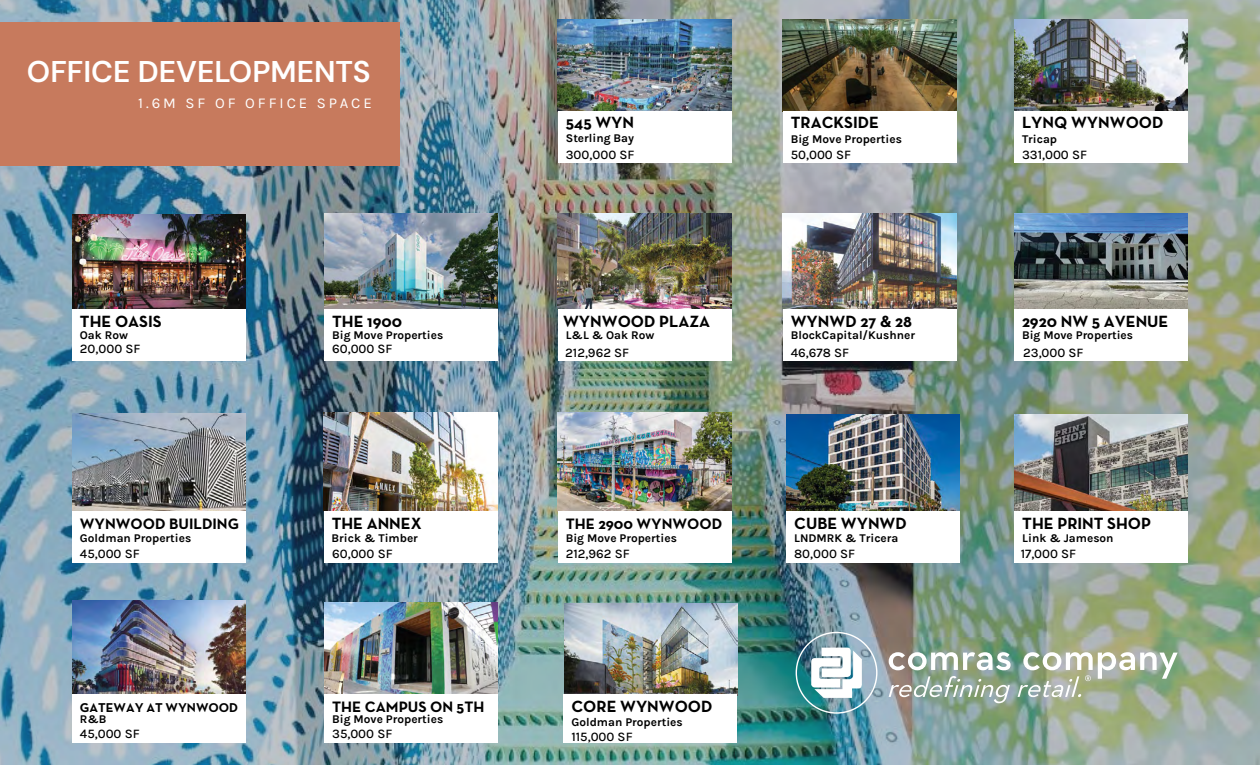
<style>
.page{position:relative;width:1260px;height:765px;background:#fff}
.page>*{position:absolute;margin:0;border:0;box-sizing:border-box;transform-origin:0 0}
.t1{font:30px "DM Sans 9 pt";color:#fff}
.t2{font:700 16.5px "Neutra Text";color:#010101}
.t3{font:700 15.38px "Neutra Text";color:#010101}
.t4{font:15px "Karla";letter-spacing:.2em;color:#fff}
.t5{font:500 13px "Karla";color:#010101}
.t6{font:700 13px "Neutra Text";color:#010101}
.t7{font:700 11.88px "Karla";color:#010101}
</style>
<div class="page">
<img style="left:0;top:0;width:1260px;height:765px">
<img style="left:1014px;top:213px;width:174px;height:97px">
<img style="left:783px;top:213px;width:174px;height:97px">
<img style="left:558px;top:20px;width:174px;height:92px">
<img style="left:783px;top:20px;width:174px;height:91px">
<img style="left:786px;top:414px;width:174px;height:97px">
<img style="left:1014px;top:20px;width:174px;height:91px">
<img style="left:73px;top:601px;width:173px;height:94px">
<img style="left:558px;top:413px;width:174px;height:98px">
<img style="left:72px;top:214px;width:174px;height:95px">
<img style="left:324px;top:603px;width:174px;height:92px">
<img style="left:1014px;top:414px;width:174px;height:96px">
<img style="left:324px;top:213px;width:174px;height:97px">
<img style="left:72px;top:414px;width:174px;height:97px">
<img style="left:558px;top:213px;width:174px;height:97px">
<img style="left:564px;top:604px;width:173px;height:91px">
<img style="left:324px;top:413px;width:173px;height:97px">
<div style="left:558px;top:112px;width:174px;height:51px;background:#fff"></div>
<div style="left:1014px;top:112px;width:174px;height:51px;background:#fff"></div>
<div style="left:324px;top:511px;width:173px;height:51px;background:#fff"></div>
<div style="left:783px;top:112px;width:174px;height:51px;background:#fff"></div>
<div style="left:783px;top:310px;width:174px;height:51px;background:#fff"></div>
<div style="left:1014px;top:511px;width:174px;height:51px;background:#fff"></div>
<div style="left:1014px;top:310px;width:174px;height:51px;background:#fff"></div>
<div style="left:558px;top:310px;width:174px;height:51px;background:#fff"></div>
<div style="left:72px;top:695px;width:174px;height:48px;background:#fff"></div>
<div style="left:786px;top:511px;width:174px;height:51px;background:#fff"></div>
<div style="left:72px;top:310px;width:174px;height:51px;background:#fff"></div>
<div style="left:558px;top:511px;width:174px;height:51px;background:#fff"></div>
<div style="left:563px;top:695px;width:174px;height:48px;background:#fff"></div>
<div style="left:324px;top:310px;width:174px;height:51px;background:#fff"></div>
<div style="left:324px;top:695px;width:174px;height:48px;background:#fff"></div>
<div style="left:72px;top:511px;width:174px;height:51px;background:#fff"></div>
<div style="left:0;top:22px;width:399px;height:145px;background:#c77a5d"></div>
<img style="left:796px;top:632px;width:82px;height:82px">
<svg style="left:889px;top:652px;width:122px;height:18px"></svg>
<svg style="left:889px;top:676px;width:121px;height:27px;background:#a0ad9f"></svg>
<svg style="left:1018px;top:652px;width:160px;height:45px"></svg>
<h1 class="t1" style="left:27px;top:53px;width:345px">OFFICE DEVELOPMENTS</h1>
<p class="t4" style="left:138px;top:94px;width:235px">1.6M SF OF OFFICE SPACE</p>
<h2 class="t2" style="left:566px;top:112px;width:70px">545 WYN</h2>
<h2 class="t2" style="left:1022px;top:112px;width:143px">LYNQ WYNWOOD</h2>
<h2 class="t2" style="left:791px;top:112px;width:90px">TRACKSIDE</h2>
<p class="t7" style="left:566px;top:131px;width:70px">Sterling Bay</p>
<p class="t7" style="left:1022px;top:131px;width:37px">Tricap</p>
<p class="t7" style="left:791px;top:131px;width:113px">Big Move Properties</p>
<p class="t5" style="left:566px;top:147px;width:70px">300,000 SF</p>
<p class="t5" style="left:791px;top:147px;width:62px">50,000 SF</p>
<p class="t5" style="left:1022px;top:147px;width:67px">331,000 SF</p>
<h2 class="t2" style="left:80px;top:311px;width:83px">THE OASIS</h2>
<p class="t7" style="left:80px;top:328px;width:50px">Oak Row</p>
<p class="t5" style="left:80px;top:340px;width:62px">20,000 SF</p>
<h2 class="t2" style="left:332px;top:311px;width:72px">THE 1900</h2>
<p class="t7" style="left:332px;top:328px;width:113px">Big Move Properties</p>
<h2 class="t2" style="left:563px;top:311px;width:148px">WYNWOOD PLAZA</h2>
<h2 class="t2" style="left:1022px;top:311px;width:148px">2920 NW 5 AVENUE</h2>
<h2 class="t2" style="left:791px;top:311px;width:123px">WYNWD 27 &amp; 28</h2>
<p class="t7" style="left:791px;top:328px;width:126px">BlockCapital/Kushner</p>
<p class="t7" style="left:566px;top:328px;width:90px">L&amp;L &amp; Oak Row</p>
<p class="t7" style="left:1022px;top:328px;width:113px">Big Move Properties</p>
<p class="t5" style="left:332px;top:341px;width:62px">60,000 SF</p>
<p class="t5" style="left:565px;top:344px;width:65px">212,962 SF</p>
<p class="t5" style="left:791px;top:344px;width:60px">46,678 SF</p>
<p class="t5" style="left:1023px;top:344px;width:62px">23,000 SF</p>
<p class="t3" style="left:80px;top:514px;width:161px">WYNWOOD BUILDING</p>
<h2 class="t2" style="left:332px;top:513px;width:92px">THE ANNEX</h2>
<p class="t3" style="left:566px;top:514px;width:158px">THE 2900 WYNWOOD</p>
<h2 class="t2" style="left:794px;top:513px;width:114px">CUBE WYNWD</h2>
<h2 class="t2" style="left:1022px;top:513px;width:130px">THE PRINT SHOP</h2>
<p class="t7" style="left:80px;top:531px;width:113px">Goldman Properties</p>
<p class="t7" style="left:332px;top:531px;width:88px">Brick &amp; Timber</p>
<p class="t7" style="left:566px;top:531px;width:113px">Big Move Properties</p>
<p class="t7" style="left:794px;top:531px;width:106px">LNDMRK &amp; Tricera</p>
<p class="t7" style="left:1022px;top:531px;width:93px">Link &amp; Jameson</p>
<p class="t5" style="left:80px;top:545px;width:61px">45,000 SF</p>
<p class="t5" style="left:332px;top:545px;width:62px">60,000 SF</p>
<p class="t5" style="left:566px;top:545px;width:65px">212,962 SF</p>
<p class="t5" style="left:794px;top:545px;width:62px">80,000 SF</p>
<p class="t5" style="left:1021px;top:545px;width:57px">17,000 SF</p>
<p class="t6" style="left:80px;top:700px;width:160px">GATEWAY AT WYNWOOD</p>
<p class="t7" style="left:80px;top:711px;width:28px">R&amp;B</p>
<p class="t5" style="left:80px;top:725px;width:61px">45,000 SF</p>
<p class="t3" style="left:332px;top:697px;width:154px">THE CAMPUS ON 5TH</p>
<p class="t7" style="left:332px;top:711px;width:113px">Big Move Properties</p>
<p class="t5" style="left:332px;top:725px;width:62px">35,000 SF</p>
<h2 class="t2" style="left:571px;top:696px;width:143px">CORE WYNWOOD</h2>
<p class="t7" style="left:571px;top:714px;width:113px">Goldman Properties</p>
<p class="t5" style="left:571px;top:728px;width:63px">115,000 SF</p>
</div>
